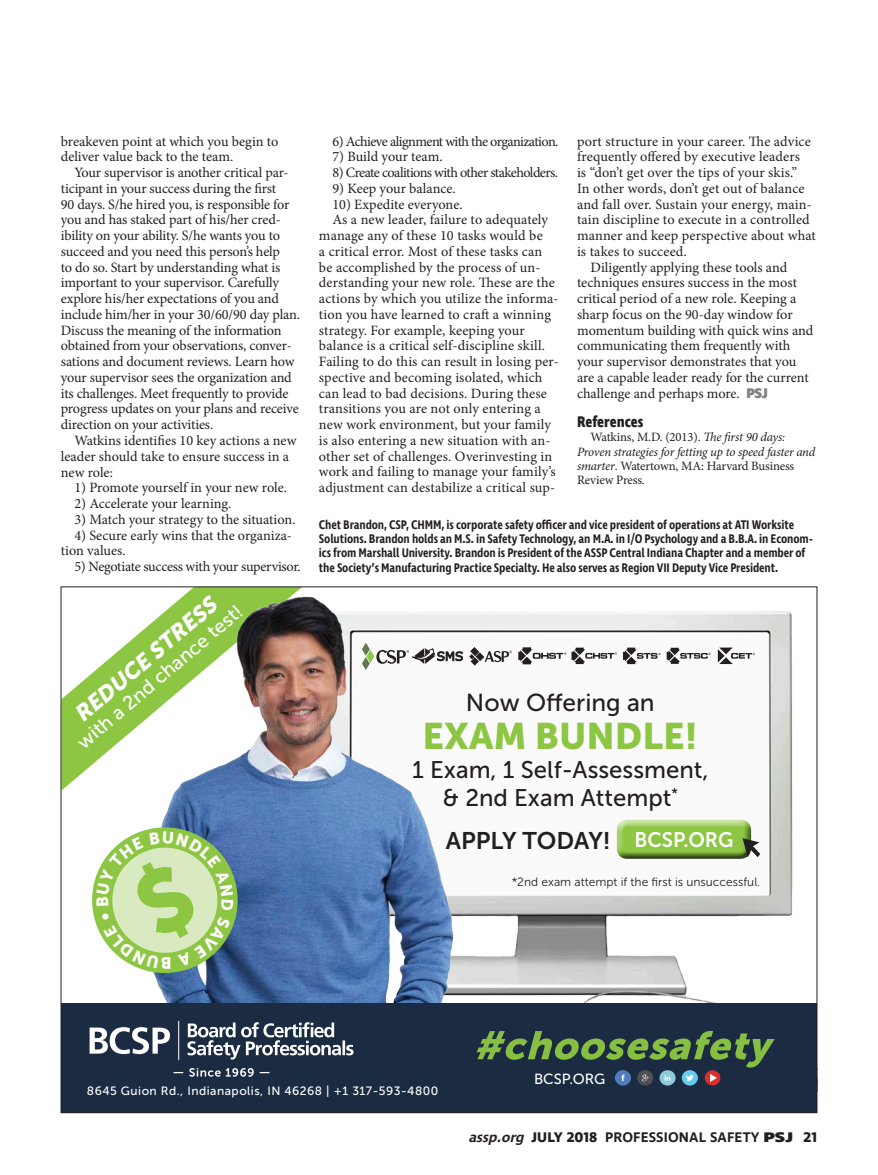
<style>
.page{position:relative;width:878px;height:1175px;background:#fff}
.page>*{position:absolute;margin:0;border:0;box-sizing:border-box;transform-origin:0 0}
.t1{font:36.75px "Museo Sans 900";color:#8cc642}
.t2{font:24.45px "Museo Sans 500";color:#231f20}
.t3{font:24px/28.8px "Museo Sans 500";color:#231f20;text-align:center}
.t4{font:24px "Museo Sans 700";color:#231f20}
.t5{font:italic 22.5px "Museo Sans 900";color:#fff}
.t6{font:21px "Museo Sans 700";color:#fff;scale:.96 1}
.t7{font:19.5px "Museo Sans 500";color:#fff}
.t8{font:16.5px "Museo Sans 900";color:#fff}
.t9{font:700 15.75px "Ingra Cd";color:#231f20}
.t10{font:14.7px "Museo Sans 500";color:#fff}
.t11{font:14.25px/15.8px "Minion Pro";color:#231f20}
.t12{font:14.25px "Minion Pro";letter-spacing:-.04em;color:#231f20}
.t13{font:600 14.25px "Ingra";letter-spacing:.01em;color:#231f20}
.t14{font:14.25px "Minion Pro";letter-spacing:-.02em;color:#231f20}
.t15{font:600 12.75px/14.2px "Ingra Cd";letter-spacing:-.01em;color:#231f20}
.t16{font:italic 12.75px/14.2px "Minion Pro";letter-spacing:-.02em;color:#231f20}
.t17{font:12px "Museo Sans 500";letter-spacing:.04em;color:#fff}
.t18{font:12px "Museo Sans 300";color:#231f20}
.s1{font-family:"Ingra";font-weight:800;color:#7f8284}
.s2{font-style:normal}
.s3{font-style:italic}
.s4{font-weight:700}
.s5{font-weight:800}
</style>
<div class="page">
<img style="left:507px;top:611px;width:286px;height:392px">
<svg style="left:63px;top:678px;width:23px;height:111px;fill:#8cc642"></svg>
<img style="left:86px;top:588px;width:421px;height:415px">
<svg style="left:717px;top:647px;width:37px;height:17px"></svg>
<svg style="left:666px;top:647px;width:44px;height:17px"></svg>
<svg style="left:623px;top:647px;width:37px;height:17px"></svg>
<svg style="left:518px;top:647px;width:99px;height:17px"></svg>
<svg style="left:469px;top:647px;width:42px;height:18px"></svg>
<svg style="left:362px;top:642px;width:101px;height:28px"></svg>
<div style="left:61px;top:1003px;width:756px;height:109px;background:#1b2c42"></div>
<svg style="left:90px;top:1027px;width:80px;height:27px"></svg>
<svg style="left:187px;top:1022px;width:166px;height:37px"></svg>
<hr style="left:178px;top:1020px;width:1px;height:40px;background:#fff">
<svg style="left:189px;top:1068px;width:65px;height:8px"></svg>
<svg style="left:476px;top:1030px;width:298px;height:55px"></svg>
<div style="left:614px;top:818px;width:138px;height:35px;background:#fff;opacity:.75"></div>
<div style="left:614px;top:821px;width:138px;height:39px;background:#231f20;opacity:.75"></div>
<svg style="left:742px;top:838px;width:18px;height:19px"></svg>
<svg style="left:86px;top:800px;width:178px;height:180px"></svg>
<p class="t11" style="left:61px;top:133px;width:219px">breakeven point at which you begin to deliver value back to the team.</p>
<p class="t11" style="left:61px;top:165px;width:241px;text-indent:13px">Your supervisor is another critical par&shy;ticipant in your success during the first<br>90 days. S/he hired you, is responsible for you and has staked part of his/her cred&shy;ibility on your ability. S/he wants you to succeed and you need this person’s help<br>to do so. Start by understanding what is important to your supervisor. Carefully explore his/her expectations of you and include him/her in your 30/60/90 day plan.<br>Discuss the meaning of the information obtained from your observations, conver&shy;sations and document reviews. Learn how your supervisor sees the organization and its challenges. Meet frequently to provide progress updates on your plans and receive direction on your activities.</p>
<p class="t11" style="left:61px;top:432px;width:237px;text-indent:13px">Watkins identifies 10 key actions a new leader should take to ensure success in a new role:</p>
<p class="t11" style="left:74px;top:480px;width:214px">1) Promote yourself in your new role.</p>
<p class="t11" style="left:74px;top:495px;width:159px">2) Accelerate your learning.</p>
<p class="t11" style="left:74px;top:511px;width:223px">3) Match your strategy to the situation.</p>
<p class="t11" style="left:61px;top:527px;width:233px;text-indent:13px">4) Secure early wins that the organiza&shy;tion values.</p>
<p class="t14" style="left:74px;top:557px;width:228px">5) Negotiate success with your supervisor.</p>
<h3 class="t5" style="left:69px;top:707px;width:180px;rotate:-40deg">REDUCE STRESS</h3>
<h3 class="t7" style="left:73px;top:736px;width:212px;rotate:-40deg">with a 2nd chance test!</h3>
<p class="t12" style="left:332px;top:131px;width:227px">6) Achieve alignment with the organization.</p>
<p class="t11" style="left:332px;top:149px;width:112px">7) Build your team.</p>
<p class="t12" style="left:332px;top:163px;width:227px">8) Create coalitions with other stakeholders.</p>
<p class="t11" style="left:332px;top:180px;width:125px">9) Keep your balance.</p>
<p class="t11" style="left:332px;top:196px;width:132px">10) Expedite everyone.</p>
<p class="t11" style="left:332px;top:212px;width:217px">As a new leader, failure to adequately</p>
<p class="t11" style="left:319px;top:228px;width:225px">manage any of these 10 tasks would be</p>
<p class="t11" style="left:319px;top:243px;width:225px">a critical error. Most of these tasks can</p>
<p class="t11" style="left:319px;top:259px;width:223px">be accomplished by the process of un-</p>
<p class="t11" style="left:319px;top:275px;width:237px">derstanding your new role. These are the</p>
<p class="t11" style="left:319px;top:291px;width:241px">actions by which you utilize the informa-</p>
<p class="t11" style="left:319px;top:306px;width:233px">tion you have learned to craft a winning</p>
<p class="t11" style="left:319px;top:322px;width:207px">strategy. For example, keeping your</p>
<p class="t11" style="left:319px;top:338px;width:227px">balance is a critical self-discipline skill.</p>
<p class="t11" style="left:319px;top:354px;width:241px">Failing to do this can result in losing per-</p>
<p class="t11" style="left:319px;top:369px;width:225px">spective and becoming isolated, which</p>
<p class="t11" style="left:319px;top:385px;width:229px">can lead to bad decisions. During these</p>
<p class="t11" style="left:319px;top:401px;width:223px">transitions you are not only entering a</p>
<p class="t11" style="left:319px;top:417px;width:233px">new work environment, but your family</p>
<p class="t11" style="left:319px;top:432px;width:233px">is also entering a new situation with an-</p>
<p class="t11" style="left:319px;top:448px;width:235px">other set of challenges. Overinvesting in</p>
<p class="t11" style="left:319px;top:464px;width:238px">work and failing to manage your family’s</p>
<p class="t11" style="left:319px;top:480px;width:238px">adjustment can destabilize a critical sup-</p>
<p class="t11" style="left:577px;top:133px;width:235px">port structure in your career. The advice</p>
<p class="t11" style="left:577px;top:149px;width:224px">frequently offered by executive leaders</p>
<p class="t11" style="left:577px;top:165px;width:222px">is “don’t get over the tips of your skis.”</p>
<p class="t11" style="left:577px;top:180px;width:229px">In other words, don’t get out of balance</p>
<p class="t11" style="left:577px;top:196px;width:236px">and fall over. Sustain your energy, main-</p>
<p class="t11" style="left:577px;top:212px;width:234px">tain discipline to execute in a controlled</p>
<p class="t11" style="left:577px;top:228px;width:240px">manner and keep perspective about what</p>
<p class="t11" style="left:577px;top:243px;width:111px">is takes to succeed.</p>
<p class="t11" style="left:590px;top:259px;width:198px">Diligently applying these tools and</p>
<p class="t11" style="left:577px;top:275px;width:221px">techniques ensures success in the most</p>
<p class="t11" style="left:577px;top:291px;width:221px">critical period of a new role. Keeping a</p>
<p class="t11" style="left:577px;top:306px;width:217px">sharp focus on the 90-day window for</p>
<p class="t11" style="left:577px;top:322px;width:238px">momentum building with quick wins and</p>
<p class="t11" style="left:577px;top:338px;width:215px">communicating them frequently with</p>
<p class="t11" style="left:577px;top:354px;width:221px">your supervisor demonstrates that you</p>
<p class="t11" style="left:577px;top:369px;width:233px">are a capable leader ready for the current</p>
<p class="t11" style="left:577px;top:385px;width:192px">challenge and perhaps more. <span class="s1">PSJ</span></p>
<p class="t9" style="left:577px;top:412px;width:68px">References</p>
<p class="t16" style="left:577px;top:430px;width:240px;text-indent:14px"><span class="s2">Watkins, M.D. (2013).</span> The first 90 days:<br>Proven strategies for fetting up to speed faster and smarter<span class="s2">. Watertown, MA: Harvard Business Review Press.</span></p>
<p class="t15" style="left:319px;top:518px;width:495px">Chet Brandon, CSP, CHMM, is corporate safety officer and vice president of operations at ATI Worksite Solutions. Brandon holds an M.S. in Safety Technology, an M.A. in I/O Psychology and a B.B.A. in Econom&shy;ics from Marshall University. Brandon is President of the ASSP Central Indiana Chapter and a member of the Society’s Manufacturing Practice Specialty. He also serves as Region VII Deputy Vice President.</p>
<h2 class="t2" style="left:466px;top:689px;width:190px">Now Offering an</h2>
<h1 class="t1" style="left:422px;top:715px;width:277px">EXAM BUNDLE!</h1>
<h3 class="t3" style="left:412px;top:755px;width:298px">1 Exam, 1 Self-Assessment, &amp; 2nd Exam Attempt<sup>*</sup></h3>
<h3 class="t4" style="left:445px;top:827px;width:166px">APPLY TODAY!</h3>
<h3 class="t6" style="left:634px;top:828px;width:104px">BCSP.ORG</h3>
<p class="t18" style="left:511px;top:875px;width:250px">*2nd exam attempt if the first is unsuccessful.</p>
<p class="t8" style="left:172px;top:972px;width:12px;rotate:-180deg">B</p>
<p class="t17" style="left:87px;top:1083px;width:353px">8645 Guion Rd., Indianapolis, IN 46268 | +1 317-593-4800</p>
<p class="t10" style="left:534px;top:1070px;width:73px">BCSP.ORG</p>
<p class="t13" style="left:468px;top:1128px;width:350px"><span class="s3">assp.org</span> <span class="s4">JULY 2018</span> PROFESSIONAL SAFETY <span class="s5">PSJ</span> <span class="s4">21</span></p>
</div>
